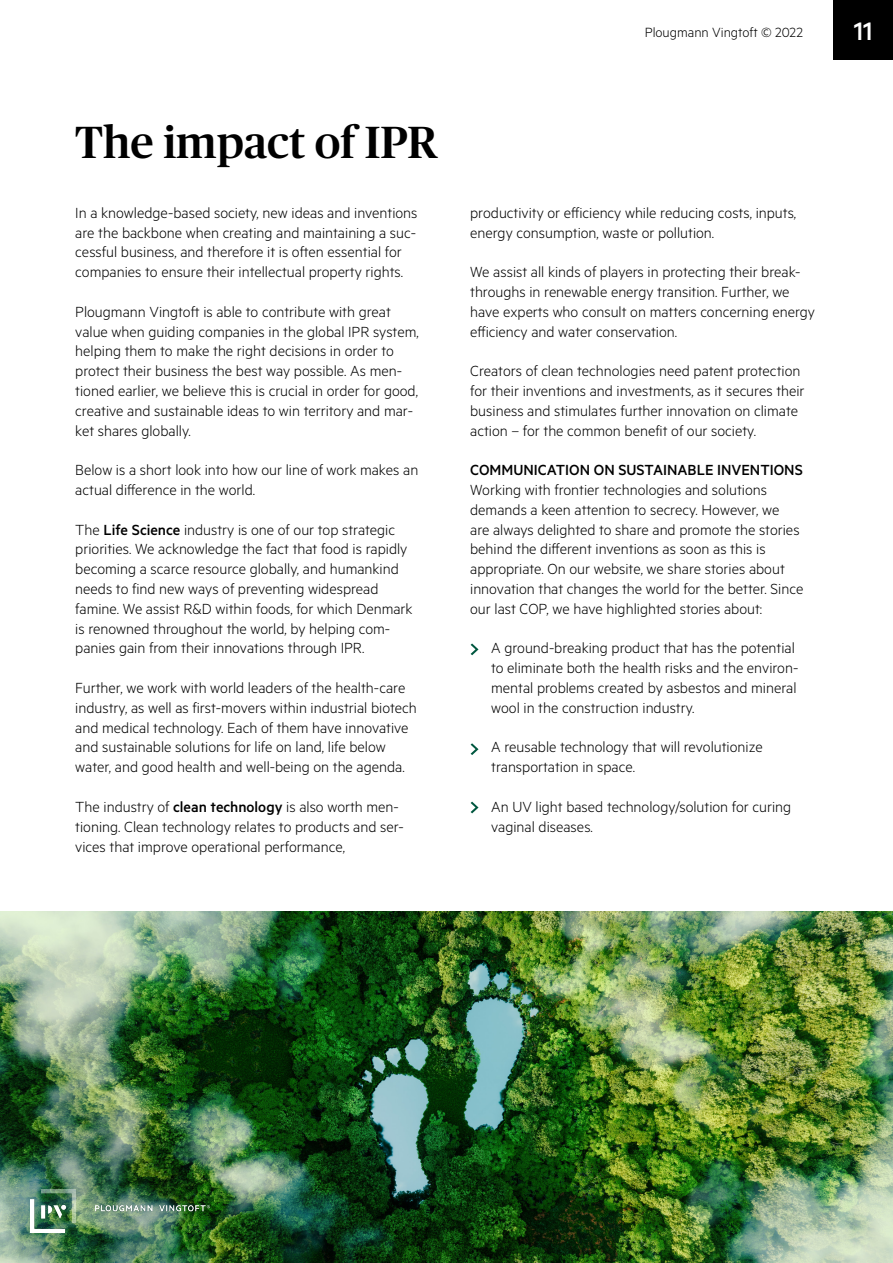
<style>
.page{position:relative;width:893px;height:1263px;background:#fff}
.page>*{position:absolute;margin:0;border:0;box-sizing:border-box;transform-origin:0 0}
.t1{font:500 45px "Publico Headline";color:#000}
.t2{font:500 28.5px "Metric";color:#fff}
.t3{font:300 16.5px/19.8px "Metric";color:#000}
.t4{font:300 15px "Metric";color:#000}
.s1{font-weight:500}
</style>
<div class="page">
<div style="left:833px;top:0;width:60px;height:59px;background:#000"></div>
<img style="left:0;top:911px;width:893px;height:352px">
<svg style="left:471px;top:643px;width:7px;height:12px"></svg>
<svg style="left:471px;top:743px;width:7px;height:12px"></svg>
<svg style="left:471px;top:802px;width:7px;height:11px"></svg>
<img style="left:30px;top:1189px;width:179px;height:44px">
<p class="t4" style="left:645px;top:23px;width:160px">Plougmann Vingtoft © 2022</p>
<h2 class="t2" style="left:854px;top:14px;width:20px">11</h2>
<p class="t1" style="left:75px;top:111px;width:364px">The impact of IPR</p>
<p class="t3" style="left:75px;top:202px;width:344px">In a knowledge-based society, new ideas and inventions are the backbone when creating and maintaining a suc&shy;cessful business, and therefore it is often essential for companies to ensure their intellectual property rights.</p>
<p class="t3" style="left:75px;top:301px;width:345px">Plougmann Vingtoft is able to contribute with great value when guiding companies in the global IPR system, helping them to make the right decisions in order to protect their business the best way possible. As men&shy;tioned earlier, we believe this is crucial in order for good, creative and sustainable ideas to win territory and mar&shy;ket shares globally.</p>
<p class="t3" style="left:75px;top:459px;width:344px">Below is a short look into how our line of work makes an actual difference in the world.</p>
<p class="t3" style="left:75px;top:519px;width:339px">The <span class="s1">Life Science</span> industry is one of our top strategic priorities. We acknowledge the fact that food is rapidly becoming a scarce resource globally, and humankind needs to find new ways of preventing widespread famine. We assist R&amp;D within foods, for which Denmark is renowned throughout the world, by helping com&shy;panies gain from their innovations through IPR.</p>
<p class="t3" style="left:75px;top:677px;width:343px">Further, we work with world leaders of the health-care industry, as well as first-movers within industrial biotech and medical technology. Each of them have innovative and sustainable solutions for life on land, life below water, and good health and well-being on the agenda.</p>
<p class="t3" style="left:75px;top:796px;width:330px">The industry of <span class="s1">clean technology</span> is also worth men&shy;tioning. Clean technology relates to products and ser&shy;vices that improve operational performance,</p>
<p class="t3" style="left:470px;top:202px;width:328px">productivity or efficiency while reducing costs, inputs, energy consumption, waste or pollution.</p>
<p class="t3" style="left:470px;top:261px;width:346px">We assist all kinds of players in protecting their break&shy;throughs in renewable energy transition. Further, we have experts who consult on matters concerning energy efficiency and water conservation.</p>
<p class="t3" style="left:470px;top:360px;width:336px">Creators of clean technologies need patent protection for their inventions and investments, as it secures their business and stimulates further innovation on climate action – for the common benefit of our society.</p>
<p class="t3" style="left:470px;top:459px;width:335px"><span class="s1">COMMUNICATION ON SUSTAINABLE INVENTIONS </span>Working with frontier technologies and solutions demands a keen attention to secrecy. However, we<br>are always delighted to share and promote the stories behind the different inventions as soon as this is appropriate. On our website, we share stories about innovation that changes the world for the better. Since our last COP, we have highlighted stories about:</p>
<p class="t3" style="left:491px;top:638px;width:309px">A ground-breaking product that has the potential to eliminate both the health risks and the environ&shy;mental problems created by asbestos and mineral wool in the construction industry.</p>
<p class="t3" style="left:491px;top:737px;width:273px">A reusable technology that will revolutionize transportation in space.</p>
<p class="t3" style="left:491px;top:796px;width:302px">An UV light based technology/solution for curing vaginal diseases.</p>
</div>
